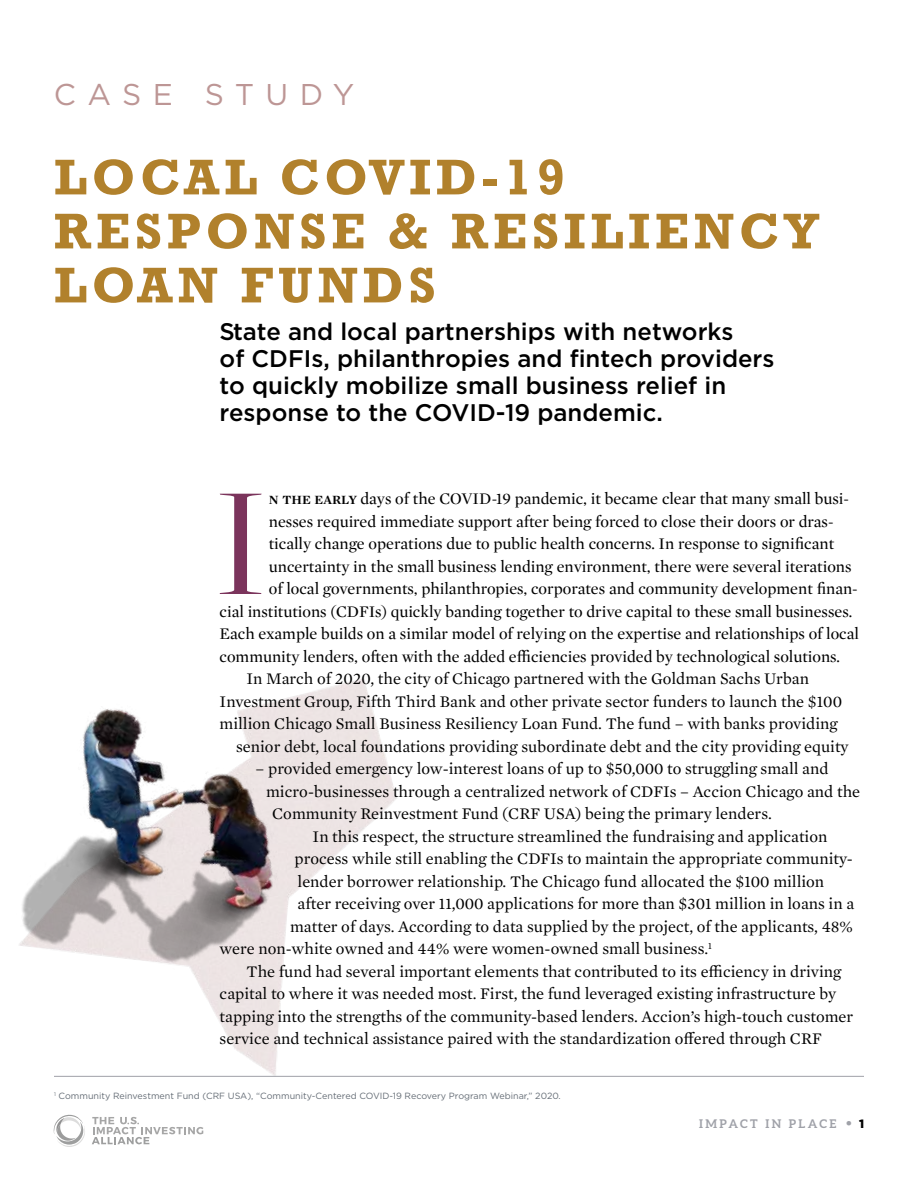
<style>
.page{position:relative;width:918px;height:1188px;background:#fff}
.page>*{position:absolute;margin:0;border:0;box-sizing:border-box;transform-origin:0 0}
.t1{font:160.5px "Freight Big Pro";color:#7b345c}
.t2{font:700 51px/54px "Rockwell";letter-spacing:.095em;color:#b1812c}
.t3{font:30px "Gotham";letter-spacing:.38em;color:#bd9695}
.t4{font:500 24px/27px "Gotham";color:#000}
.t5{font:16.5px "Mercury Text G1";color:#000}
.t6{font:16.5px "Mercury Display";color:#000}
.t7{font:700 12px "Aleo";letter-spacing:.2em;color:#9fa1a8}
.t8{font:9px "Gotham";color:#656d76}
.s1{font-weight:600}
.s2{font-family:"Benton Sans";font-size:16.5px}
.s3{font-family:"Gotham";font-weight:900;color:#000}
</style>
<div class="page">
<img style="left:53px;top:679px;width:432px;height:468px">
<hr style="left:54px;top:1076px;width:810px;height:1px;background:#9fa1a8">
<img style="left:19px;top:679px;width:311px;height:380px">
<h3 class="t3" style="left:54px;top:75px;width:302px">CASE STUDY</h3>
<h2 class="t2" style="left:54px;top:150px;width:767px">LOCAL COVID-19<br>RESPONSE &amp; RESILIENCY<br>LOAN FUNDS</h2>
<h3 class="t4" style="left:220px;top:318px;width:556px">S tate and local partnerships with networks<br>of CDFIs, philanthropies and fintech providers to quickly mobilize small business relief in response to the COVID-19 pandemic.</h3>
<h1 class="t1" style="left:215px;top:439px;width:53px">I</h1>
<p class="t6" style="left:269px;top:487px;width:582px"><span class="s1">n the early</span> days of the COVID-19 pandemic, it became clear that many small busi-</p>
<p class="t6" style="left:269px;top:510px;width:566px">nesses required immediate support after being forced to close their doors or dras-</p>
<p class="t6" style="left:269px;top:532px;width:567px">tically change operations due to public health concerns. In response to significant</p>
<p class="t6" style="left:269px;top:555px;width:584px">uncertainty in the small business lending environment, there were several iterations</p>
<p class="t6" style="left:269px;top:577px;width:590px">of local governments, philanthropies, corporates and community development finan-</p>
<p class="t6" style="left:220px;top:600px;width:634px">cial institutions (CDFIs) quickly banding together to drive capital to these small businesses.</p>
<p class="t6" style="left:220px;top:622px;width:641px">Each example builds on a similar model of relying on the expertise and relationships of local</p>
<p class="t6" style="left:220px;top:645px;width:622px">community lenders, often with the added efficiencies provided by technological solutions.</p>
<p class="t5" style="left:247px;top:667px;width:564px">In March of 2020, the city of Chicago partnered with the Goldman Sachs Urban</p>
<p class="t5" style="left:220px;top:689px;width:624px">Investment Group, Fifth Third Bank and other private sector funders to launch the $100</p>
<p class="t5" style="left:220px;top:712px;width:620px">million Chicago Small Business Resiliency Loan Fund. The fund – with banks providing</p>
<p class="t5" style="left:236px;top:734px;width:614px">senior debt, local foundations providing subordinate debt and the city providing equity</p>
<p class="t5" style="left:256px;top:757px;width:574px">– provided emergency low-interest loans of up to $50,000 to struggling small and</p>
<p class="t5" style="left:266px;top:779px;width:596px">micro-businesses through a centralized network of CDFIs – Accion Chicago and the</p>
<p class="t5" style="left:272px;top:802px;width:501px">Community Reinvestment Fund (CRF USA) being the primary lenders.</p>
<p class="t5" style="left:313px;top:824px;width:516px">In this respect, the structure streamlined the fundraising and application</p>
<p class="t5" style="left:295px;top:847px;width:560px">process while still enabling the CDFIs to maintain the appropriate community-</p>
<p class="t5" style="left:298px;top:869px;width:528px">lender borrower relationship. The Chicago fund allocated the $100 million</p>
<p class="t5" style="left:298px;top:892px;width:558px">after receiving over 11,000 applications for more than $301 million in loans in a</p>
<p class="t5" style="left:290px;top:914px;width:564px">matter of days. According to data supplied by the project, of the applicants, 48%</p>
<p class="t5" style="left:220px;top:937px;width:494px">were non-white owned and 44% were women-owned small business.<sup>1</sup></p>
<p class="t5" style="left:247px;top:959px;width:596px">The fund had several important elements that contributed to its efficiency in driving</p>
<p class="t5" style="left:220px;top:982px;width:618px">capital to where it was needed most. First, the fund leveraged existing infrastructure by</p>
<p class="t5" style="left:220px;top:1004px;width:635px">tapping into the strengths of the community-based lenders. Accion’s high-touch customer</p>
<p class="t5" style="left:220px;top:1027px;width:604px">service and technical assistance paired with the standardization offered through CRF</p>
<p class="t8" style="left:54px;top:1090px;width:508px"><sup>1</sup> Community Reinvestment Fund (CRF USA), “Community-Centered COVID-19 Recovery Program Webinar,” 2020.</p>
<p class="t7" style="left:699px;top:1117px;width:167px">IMPACT IN PLACE <span class="s2">•</span> <span class="s3">1</span></p>
</div>
